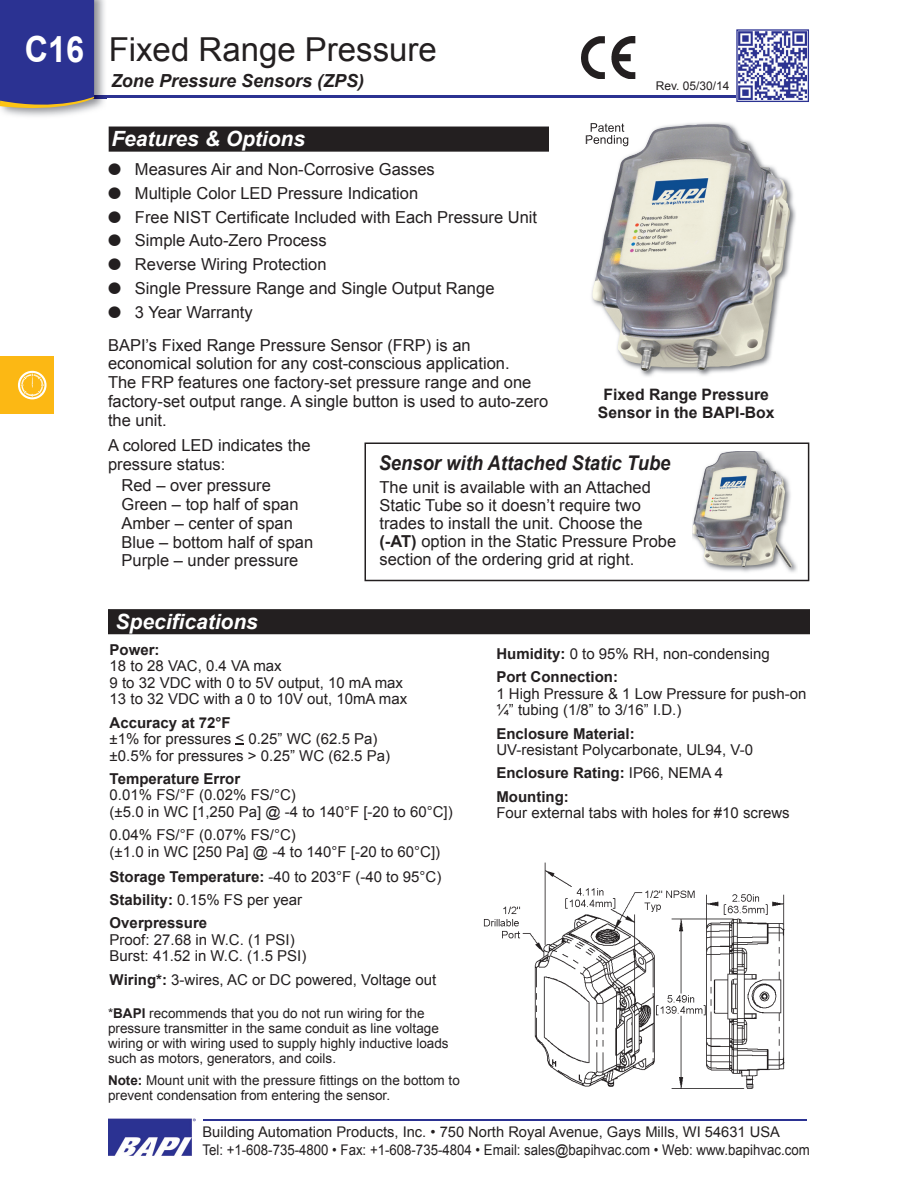
<style>
.page{position:relative;width:918px;height:1188px;background:#fff}
.page>*{position:absolute;margin:0;border:0;box-sizing:border-box;transform-origin:0 0}
.t1{font:700 36px "Arial";color:#fff;scale:.9 1}
.t2{font:33px "Arial";color:#231f20}
.t3{font:italic 700 21px "Arial";color:#fff}
.t4{font:italic 700 20.25px "Arial";color:#231f20;scale:.91 1}
.t5{font:italic 700 18px "Arial";color:#231f20}
.t6{font:16.5px/18.8px "Arial";color:#231f20}
.t7{font:700 15.75px/18px "Arial";color:#231f20;text-align:center}
.t8{font:15px/16.5px "Arial";color:#231f20}
.t9{font:700 15px/23.2px "Arial";color:#231f20}
.t10{font:14.7px/18px "Arial";color:#231f20}
.t11{font:13.5px/15px "Arial";color:#231f20}
.t12{font:12px "Arial";color:#231f20}
.s1{font-weight:700}
.s2{font-weight:400}
</style>
<div class="page">
<hr style="left:14px;top:95px;width:722px;height:3px;background:#2b3292">
<img style="left:6px;top:0;width:100px;height:117px">
<img style="left:94px;top:95px;width:12px;height:3px">
<svg style="left:0;top:0;width:94px;height:113px"></svg>
<svg style="left:736px;top:29px;width:73px;height:73px"></svg>
<div style="left:0;top:356px;width:54px;height:57px;background:#fcb814"></div>
<svg style="left:18px;top:371px;width:29px;height:28px"></svg>
<svg style="left:20px;top:373px;width:24px;height:24px"></svg>
<svg style="left:21px;top:374px;width:23px;height:23px"></svg>
<hr style="left:204px;top:1119px;width:603px;height:2px;background:#2b3292">
<img style="left:108px;top:1118px;width:87px;height:38px">
<div style="left:109px;top:127px;width:440px;height:25px;background:#231f20"></div>
<div style="left:108px;top:609px;width:702px;height:25px;background:#231f20"></div>
<img style="left:581px;top:36px;width:55px;height:42px">
<img style="left:483px;top:862px;width:302px;height:227px">
<svg style="left:364px;top:443px;width:445px;height:138px"></svg>
<img style="left:590px;top:122px;width:206px;height:255px">
<img style="left:591px;top:123px;width:33px;height:9px">
<img style="left:590px;top:135px;width:2px;height:11px">
<img style="left:592px;top:124px;width:198px;height:247px">
<h1 class="t1" style="left:25px;top:25px;width:68px">C16</h1>
<h2 class="t2" style="left:109px;top:28px;width:330px">Fixed Range Pressure</h2>
<p class="t5" style="left:111px;top:69px;width:255px">Zone Pressure Sensors (ZPS)</p>
<p class="t12" style="left:656px;top:78px;width:75px">Rev. 05/30/14</p>
<p class="t3" style="left:111px;top:124px;width:195px">Features &amp; Options</p>
<p class="t6" style="left:108px;top:160px;width:328px">● Measures Air and Non-Corrosive Gasses</p>
<p class="t6" style="left:108px;top:184px;width:312px">● Multiple Color LED Pressure Indication</p>
<p class="t6" style="left:108px;top:208px;width:431px">● Free NIST Certificate Included with Each Pressure Unit</p>
<p class="t6" style="left:108px;top:231px;width:220px">● Simple Auto-Zero Process</p>
<p class="t6" style="left:108px;top:255px;width:220px">● Reverse Wiring Protection</p>
<p class="t6" style="left:108px;top:279px;width:388px">● Single Pressure Range and Single Output Range</p>
<p class="t6" style="left:108px;top:297px;width:364px;line-height:32.2px">● 3 Year Warranty<br>BAPI’s Fixed Range Pressure Sensor (FRP) is an</p>
<p class="t6" style="left:108px;top:354px;width:442px">economical solution for any cost-conscious application.<br>The FRP features one factory-set pressure range and one factory-set output range. A single button is used to auto-zero the unit.</p>
<p class="t6" style="left:108px;top:436px;width:204px">A colored LED indicates the pressure status:</p>
<p class="t6" style="left:121px;top:476px;width:193px">Red – over pressure<br>Green – top half of span<br>Amber – center of span<br>Blue – bottom half of span<br>Purple – under pressure</p>
<p class="t7" style="left:598px;top:386px;width:178px">Fixed Range Pressure<br>Sensor in the BAPI-Box</p>
<p class="t4" style="left:379px;top:449px;width:322px">Sensor with Attached Static Tube</p>
<p class="t6" style="left:380px;top:478px;width:298px;line-height:18px">The unit is available with an Attached Static Tube so it doesn’t require two trades to install the unit. Choose the <span class="s1">(-AT)</span> option in the Static Pressure Probe section of the ordering grid at right.</p>
<p class="t3" style="left:116px;top:607px;width:144px">Specifications</p>
<p class="t9" style="left:110px;top:639px;width:52px">Power:</p>
<p class="t8" style="left:110px;top:658px;width:299px">18 to 28 VAC, 0.4 VA max<br>9 to 32 VDC with 0 to 5V output, 10 mA max<br>13 to 32 VDC with a 0 to 10V out, 10mA max</p>
<p class="t9" style="left:110px;top:711px;width:123px">Accuracy at 72°F</p>
<p class="t8" style="left:110px;top:731px;width:282px">±1% for pressures &lt; 0.25” WC (62.5 Pa) ±0.5% for pressures &gt; 0.25” WC (62.5 Pa)</p>
<p class="t9" style="left:110px;top:768px;width:132px">Temperature Error</p>
<p class="t8" style="left:110px;top:787px;width:345px">0.01% FS/°F (0.02% FS/°C)<br>(±5.0 in WC [1,250 Pa] @ -4 to 140°F [-20 to 60°C])</p>
<p class="t8" style="left:110px;top:827px;width:332px">0.04% FS/°F (0.07% FS/°C)<br>(±1.0 in WC [250 Pa] @ -4 to 140°F [-20 to 60°C])</p>
<p class="t9" style="left:110px;top:865px;width:333px">Storage Temperature: <span class="s2">-40 to 203°F (-40 to 95°C)<br></span>Stability: <span class="s2">0.15% FS per year<br></span>Overpressure</p>
<p class="t8" style="left:110px;top:931px;width:198px">Proof: 27.68 in W.C. (1 PSI)<br>Burst: 41.52 in W.C. (1.5 PSI)</p>
<p class="t8" style="left:110px;top:971px;width:328px"><span class="s1">Wiring*:</span> 3-wires, AC or DC powered, Voltage out</p>
<p class="t11" style="left:108px;top:1006px;width:342px">*<span class="s1">BAPI</span> recommends that you do not run wiring for the pressure transmitter in the same conduit as line voltage wiring or with wiring used to supply highly inductive loads such as motors, generators, and coils.</p>
<p class="t11" style="left:108px;top:1073px;width:353px"><span class="s1">Note:</span> Mount unit with the pressure fittings on the bottom to prevent condensation from entering the sensor.</p>
<p class="t9" style="left:496px;top:643px;width:275px">Humidity: <span class="s2">0 to 95% RH, non-condensing<br></span>Port Connection:</p>
<p class="t8" style="left:496px;top:686px;width:312px">1 High Pressure &amp; 1 Low Pressure for push-on ¼” tubing (1/8” to 3/16” I.D.)</p>
<p class="t9" style="left:496px;top:722px;width:140px">Enclosure Material:</p>
<p class="t8" style="left:496px;top:738px;width:258px;line-height:23.2px">UV-resistant Polycarbonate, UL94, V-0<br><span class="s1">Enclosure Rating:</span> IP66, NEMA 4<br><span class="s1">Mounting:</span></p>
<p class="t8" style="left:496px;top:805px;width:295px">Four external tabs with holes for #10 screws</p>
<p class="t10" style="left:202px;top:1123px;width:609px">Building Automation Products, Inc. • 750 North Royal Avenue, Gays Mills, WI 54631 USA<br>Tel: +1-608-735-4800 • Fax: +1-608-735-4804 • Email: sales@bapihvac.com • Web: www.bapihvac.com</p>
</div>
